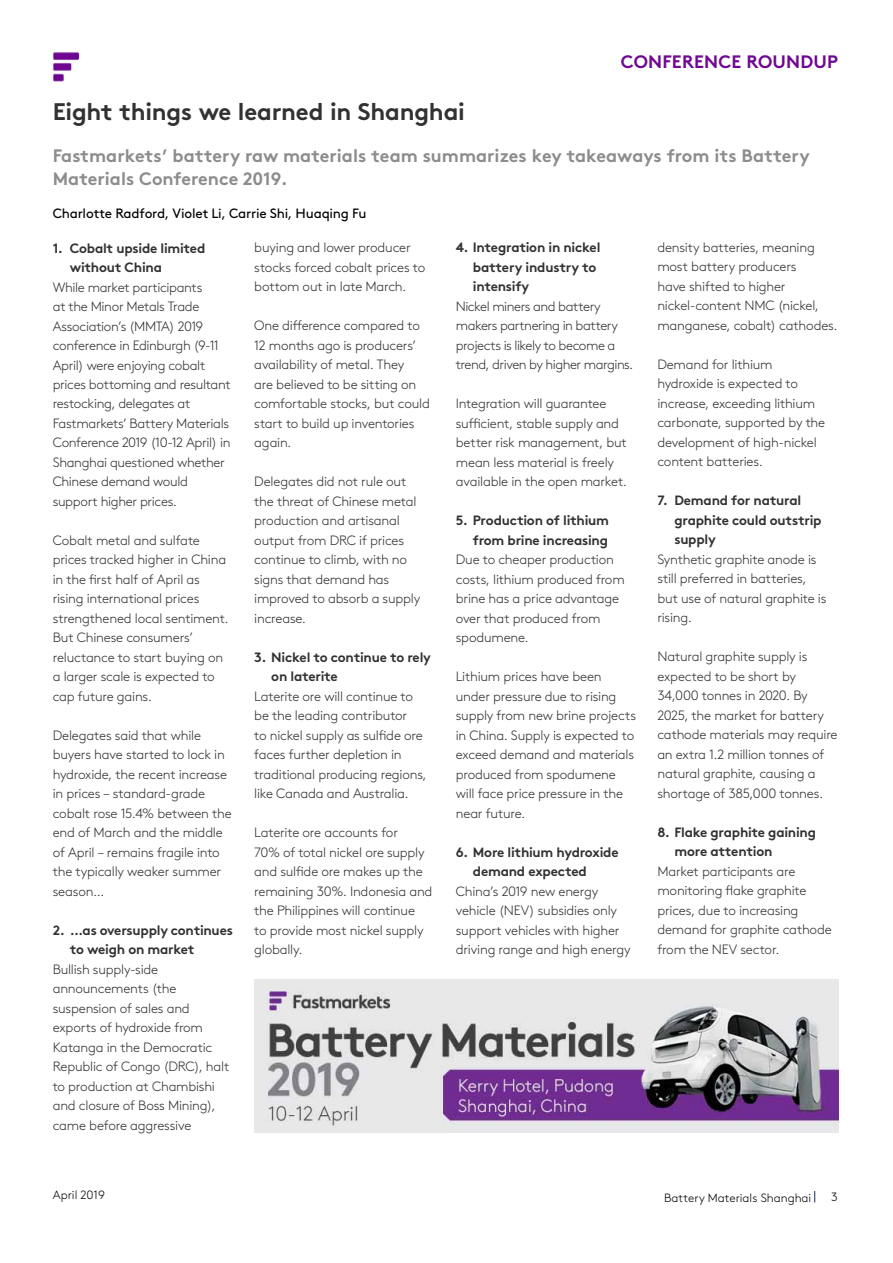
<style>
.page{position:relative;width:893px;height:1263px;background:#fff}
.page>*{position:absolute;margin:0;border:0;box-sizing:border-box;transform-origin:0 0}
.t1{font:700 24px "Brown Std";letter-spacing:-.01em;color:#323232}
.t2{font:700 18px/22.5px "Brown Std";letter-spacing:-.005em;color:#8c8c8c}
.t3{font:700 18px "Brown Std";letter-spacing:.01em;color:#6f0791}
.t4{font:300 13.5px/19.5px "Brown Std";letter-spacing:-.02em;color:#323232}
.t5{font:700 13.5px/19.5px "Brown Std";letter-spacing:-.02em;color:#323232}
.t6{font:13.5px "Brown Std";letter-spacing:-.015em;color:#000}
.t7{font:300 12px "Brown Std";color:#000}
</style>
<div class="page">
<img style="left:53px;top:52px;width:27px;height:30px">
<img style="left:254px;top:979px;width:585px;height:153px">
<h2 class="t3" style="left:621px;top:50px;width:217px">Conference rounduP</h2>
<h1 class="t1" style="left:53px;top:97px;width:414px">Eight things we learned in Shanghai</h1>
<h2 class="t2" style="left:53px;top:145px;width:759px">Fastmarkets’ battery raw materials team summarizes key takeaways from its Battery<br>Materials Conference 2019.</h2>
<p class="t6" style="left:53px;top:206px;width:315px">Charlotte Radford, Violet Li, Carrie Shi, Huaqing Fu</p>
<p class="t5" style="left:70px;top:238px;width:137px;text-indent:-17px">1. Cobalt upside limited without China</p>
<p class="t4" style="left:53px;top:277px;width:180px">While market participants<br>at the Minor Metals Trade<br>Association’s (MMTA) 2019 conference in Edinburgh (9-11<br>April) were enjoying cobalt prices bottoming and resultant restocking, delegates at<br>Fastmarkets’ Battery Materials<br>Conference 2019 (10-12 April) in<br>Shanghai questioned whether<br>Chinese demand would support higher prices.</p>
<p class="t4" style="left:53px;top:531px;width:177px">Cobalt metal and sulfate prices tracked higher in China in the first half of April as rising international prices strengthened local sentiment.<br>But Chinese consumers’ reluctance to start buying on a larger scale is expected to cap future gains.</p>
<p class="t4" style="left:53px;top:726px;width:180px">Delegates said that while buyers have started to lock in hydroxide, the recent increase in prices – standard-grade cobalt rose 15.4% between the end of March and the middle of April – remains fragile into the typically weaker summer season…</p>
<p class="t5" style="left:70px;top:920px;width:165px;text-indent:-17px">2. …as oversupply continues to weigh on market</p>
<p class="t4" style="left:53px;top:960px;width:178px">Bullish supply-side announcements (the suspension of sales and exports of hydroxide from<br>Katanga in the Democratic<br>Republic of Congo (DRC), halt to production at Chambishi and closure of Boss Mining), came before aggressive</p>
<p class="t5" style="left:473px;top:238px;width:129px;text-indent:-17px">4. I ntegration in nickel battery industry to intensify</p>
<p class="t4" style="left:456px;top:296px;width:179px">N ickel miners and battery makers partnering in battery projects is likely to become a trend, driven by higher margins.</p>
<p class="t4" style="left:456px;top:394px;width:173px">I ntegration will guarantee sufficient, stable supply and better risk management, but mean less material is freely available in the open market.</p>
<p class="t5" style="left:456px;top:510px;width:155px;text-align:right">5. Production of lithium from brine increasing</p>
<p class="t4" style="left:456px;top:550px;width:170px">Due to cheaper production costs, lithium produced from brine has a price advantage over that produced from spodumene.</p>
<p class="t4" style="left:456px;top:667px;width:182px">Lithium prices have been under pressure due to rising supply from new brine projects in China. Supply is expected to exceed demand and materials produced from spodumene will face price pressure in the near future.</p>
<p class="t5" style="left:473px;top:842px;width:147px;text-indent:-17px">6. More lithium hydroxide demand expected</p>
<p class="t4" style="left:456px;top:881px;width:176px">China’s 2019 new energy vehicle (N EV) subsidies only support vehicles with higher driving range and high energy</p>
<p class="t4" style="left:657px;top:238px;width:182px">density batteries, meaning most battery producers<br>have shifted to higher nickel-content N MC (nickel, manganese, cobalt) cathodes.</p>
<p class="t4" style="left:657px;top:355px;width:169px">Demand for lithium hydroxide is expected to increase, exceeding lithium carbonate, supported by the development of high-nickel content batteries.</p>
<p class="t5" style="left:674px;top:491px;width:149px;text-indent:-17px">7. Demand for natural graphite could outstrip supply</p>
<p class="t4" style="left:657px;top:550px;width:171px">Synthetic graphite anode is still preferred in batteries, but use of natural graphite is rising.</p>
<p class="t4" style="left:657px;top:647px;width:182px">Natural graphite supply is expected to be short by<br>34,000 tonnes in 2020. By<br>2025, the market for battery cathode materials may require an extra 1.2 million tonnes of natural graphite, causing a shortage of 385,000 tonnes.</p>
<p class="t5" style="left:674px;top:822px;width:143px;text-indent:-17px">8. Flake graphite gaining more attention</p>
<p class="t4" style="left:657px;top:862px;width:176px">Market participants are monitoring flake graphite prices, due to increasing demand for graphite cathode from the N EV sector.</p>
<p class="t4" style="left:254px;top:238px;width:173px">buying and lower producer stocks forced cobalt prices to bottom out in late March.</p>
<p class="t4" style="left:254px;top:316px;width:177px">One difference compared to<br>12 months ago is producers’ availability of metal. They<br>are believed to be sitting on comfortable stocks, but could start to build up inventories again.</p>
<p class="t4" style="left:254px;top:472px;width:167px">Delegates did not rule out the threat of Chinese metal production and artisanal output from DRC if prices continue to climb, with no signs that demand has improved to absorb a supply increase.</p>
<p class="t5" style="left:271px;top:647px;width:161px;text-indent:-17px">3. N ickel to continue to rely on laterite</p>
<p class="t4" style="left:254px;top:686px;width:174px">Laterite ore will continue to be the leading contributor<br>to nickel supply as sulfide ore faces further depletion in traditional producing regions, like Canada and Australia.</p>
<p class="t4" style="left:254px;top:823px;width:180px">Laterite ore accounts for<br>70% of total nickel ore supply and sulfide ore makes up the remaining 30%. I ndonesia and the Philippines will continue<br>to provide most nickel supply globally.</p>
<p class="t7" style="left:53px;top:1187px;width:54px">April 2019</p>
<p class="t7" style="left:664px;top:1191px;width:149px">Battery Materials Shanghai</p>
<p class="t7" style="left:831px;top:1190px;width:8px">3</p>
</div>
